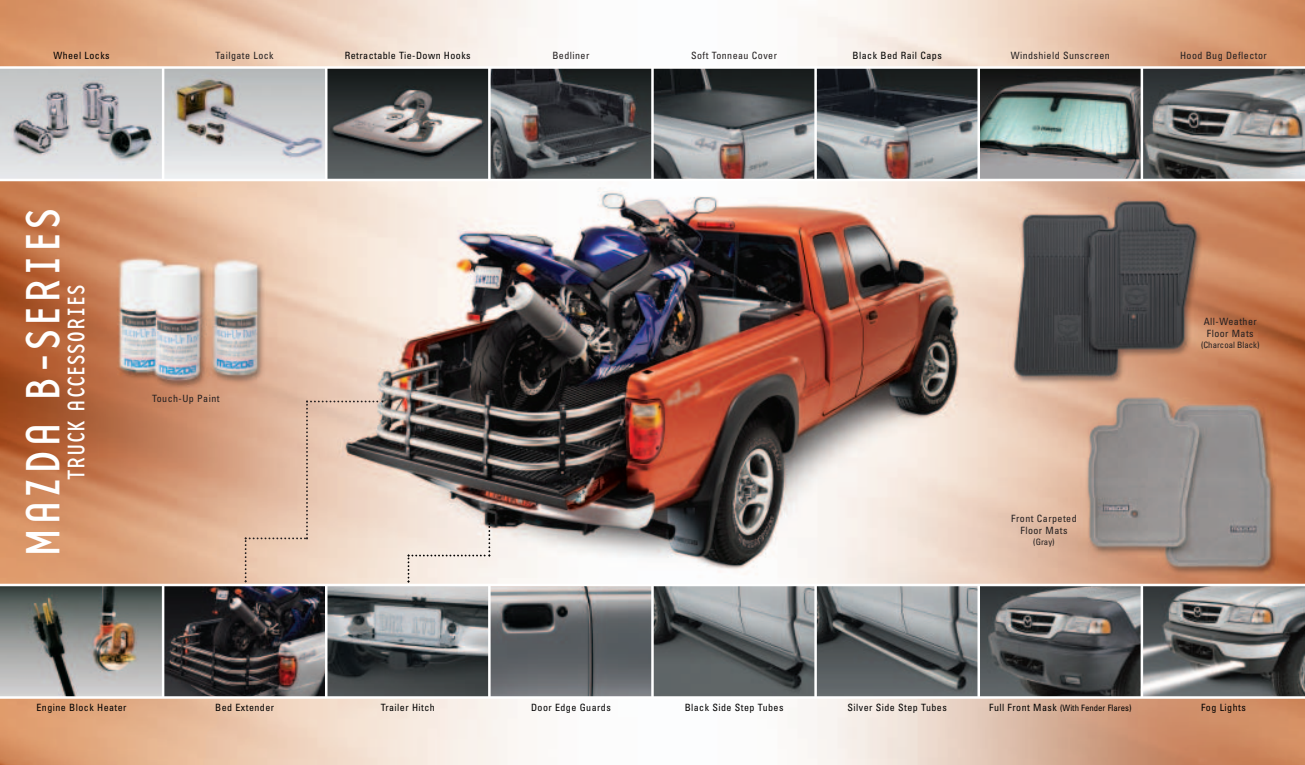
<style>
.page{position:relative;width:1305px;height:765px;background:#fff}
.page>*{position:absolute;margin:0;border:0;box-sizing:border-box;transform-origin:0 0}
.t1{font:50px "Base Twelve Sans";letter-spacing:.05em;color:#fff}
.t2{font:25px "Base Twelve Sans";letter-spacing:.025em;color:#fff}
.t3{font:condensed 10px "Univers";letter-spacing:.045em;color:#000}
.t4{font:condensed 10px/12px "Univers";letter-spacing:.045em;color:#231f20;text-align:center}
.t5{font:condensed 8.75px "Univers";color:#000}
.t6{font:condensed 8.75px "Univers";color:#231f20}
.s1{font-size:10px}
</style>
<div class="page">
<img style="left:0;top:0;width:1305px;height:765px">
<img style="left:654px;top:69px;width:160px;height:110px">
<img style="left:654px;top:586px;width:160px;height:110px">
<svg style="left:817px;top:586px;width:161px;height:110px;background:#707476"></svg>
<svg style="left:328px;top:69px;width:160px;height:110px;background:#545656"></svg>
<svg style="left:817px;top:69px;width:161px;height:110px;background:#616366"></svg>
<svg style="left:980px;top:586px;width:161px;height:110px;background:#57585a"></svg>
<svg style="left:1143px;top:586px;width:162px;height:110px;background:#747575"></svg>
<svg style="left:491px;top:586px;width:160px;height:110px;background:#6b6e70"></svg>
<img style="left:164px;top:586px;width:161px;height:110px">
<svg style="left:0;top:69px;width:162px;height:110px;background:#bdbec0"></svg>
<svg style="left:491px;top:69px;width:160px;height:110px;background:#454749"></svg>
<img style="left:0;top:586px;width:162px;height:110px">
<svg style="left:980px;top:69px;width:161px;height:110px;background:#75827f"></svg>
<svg style="left:328px;top:586px;width:160px;height:110px;background:#666b6d"></svg>
<svg style="left:1143px;top:69px;width:162px;height:110px;background:#707170"></svg>
<svg style="left:164px;top:69px;width:161px;height:110px;background:#c4c4c3"></svg>
<hr style="left:1141px;top:68px;width:2px;height:112px;background:#fff">
<hr style="left:0;top:584px;width:1305px;height:2px;background:#fff">
<hr style="left:162px;top:585px;width:2px;height:113px;background:#fff">
<hr style="left:0;top:179px;width:1305px;height:2px;background:#fff">
<hr style="left:162px;top:68px;width:2px;height:112px;background:#fff">
<hr style="left:325px;top:585px;width:3px;height:113px;background:#fff">
<hr style="left:325px;top:68px;width:3px;height:112px;background:#fff">
<hr style="left:488px;top:585px;width:3px;height:113px;background:#fff">
<hr style="left:488px;top:68px;width:3px;height:112px;background:#fff">
<hr style="left:651px;top:585px;width:3px;height:113px;background:#fff">
<hr style="left:651px;top:68px;width:3px;height:112px;background:#fff">
<hr style="left:814px;top:585px;width:3px;height:113px;background:#fff">
<hr style="left:814px;top:68px;width:3px;height:112px;background:#fff">
<hr style="left:978px;top:585px;width:2px;height:113px;background:#fff">
<hr style="left:978px;top:68px;width:2px;height:112px;background:#fff">
<hr style="left:1141px;top:585px;width:2px;height:113px;background:#fff">
<hr style="left:0;top:66px;width:1305px;height:3px;background:#fff">
<hr style="left:0;top:696px;width:1305px;height:3px;background:#fff">
<svg style="left:408px;top:523px;width:82px;height:60px;background:#f1e7df"></svg>
<svg style="left:245px;top:401px;width:138px;height:181px;background:#e2c3ae"></svg>
<p class="t3" style="left:53px;top:52px;width:58px">Wheel Locks</p>
<p class="t3" style="left:345px;top:52px;width:127px">Retractable Tie-Down Hooks</p>
<p class="t3" style="left:853px;top:52px;width:91px">Black Bed Rail Caps</p>
<p class="t4" style="left:691px;top:50px;width:87px">Soft Tonneau Cover</p>
<p class="t4" style="left:216px;top:50px;width:60px">Tailgate Lock</p>
<p class="t4" style="left:552px;top:50px;width:38px">Bedliner</p>
<h1 class="t1" style="left:24px;top:557px;width:350px;rotate:-90deg">MAZDA B-SERIES</h1>
<h2 class="t2" style="left:67px;top:480px;width:198px;rotate:-90deg">TRUCK ACCESSORIES</h2>
<p class="t4" style="left:152px;top:394px;width:69px">Touch-Up Paint</p>
<p class="t4" style="left:1011px;top:50px;width:101px">Windshield Sunscreen</p>
<p class="t4" style="left:1180px;top:50px;width:88px">Hood Bug Deflector</p>
<p class="t4" style="left:1011px;top:513px;width:67px">Front Carpeted<br>Floor Mats</p>
<p class="t6" style="left:1033px;top:538px;width:23px">(Gray)</p>
<p class="t4" style="left:1204px;top:316px;width:55px">All-Weather<br>Floor Mats</p>
<p class="t6" style="left:1201px;top:342px;width:60px">(Charcoal Black)</p>
<p class="t3" style="left:848px;top:704px;width:101px">Silver Side Step Tubes</p>
<p class="t5" style="left:989px;top:705px;width:144px"><span class="s1">Full Front Mask</span> (With Fender Flares)</p>
<p class="t3" style="left:37px;top:704px;width:92px">Engine Block Heater</p>
<p class="t3" style="left:215px;top:704px;width:60px">Bed Extender</p>
<p class="t3" style="left:381px;top:704px;width:56px">Trailer Hitch</p>
<p class="t3" style="left:531px;top:704px;width:81px">Door Edge Guards</p>
<p class="t3" style="left:685px;top:704px;width:100px">Black Side Step Tubes</p>
<p class="t3" style="left:1201px;top:704px;width:46px">Fog Lights</p>
</div>
